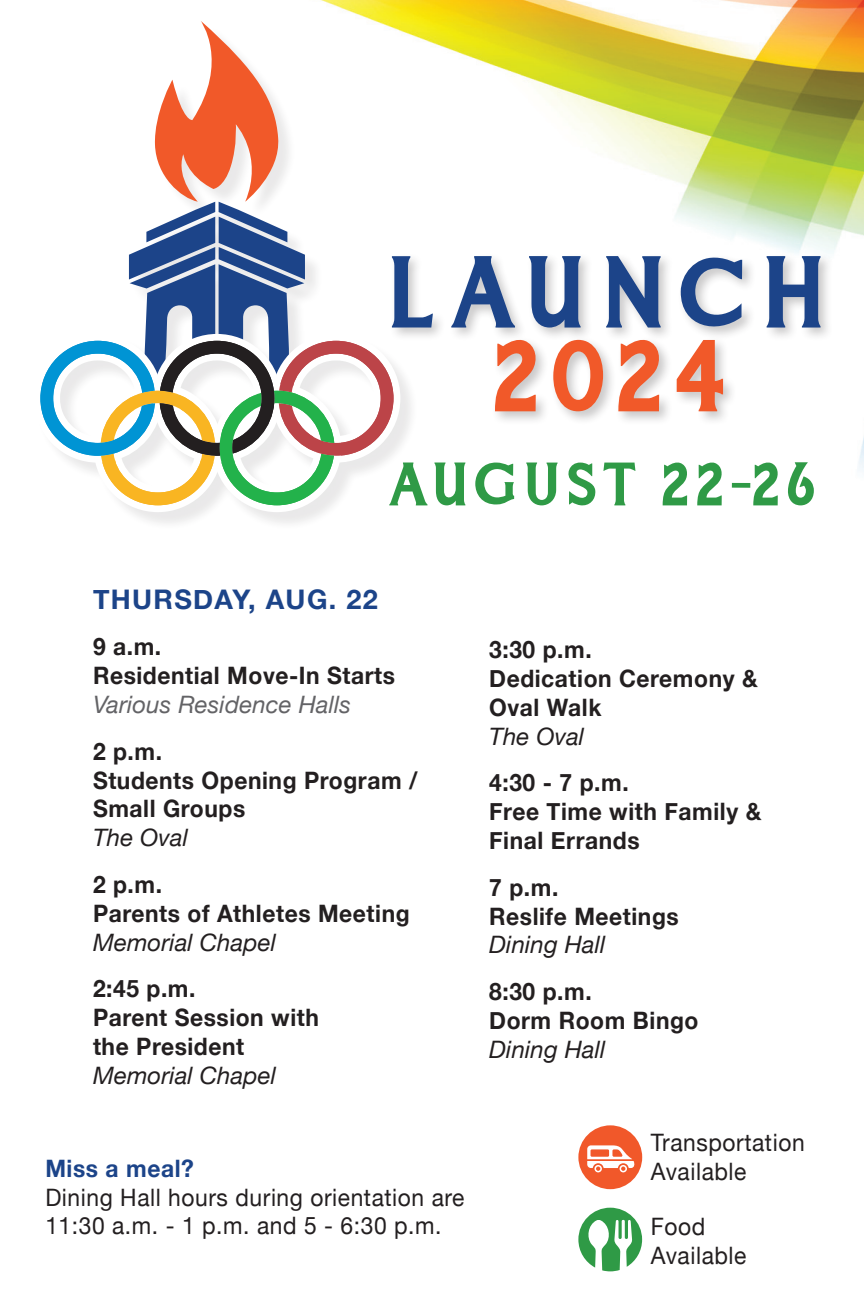
<style>
.page{position:relative;width:864px;height:1296px;background:#fff}
.page>*{position:absolute;margin:0;border:0;box-sizing:border-box;transform-origin:0 0}
.t1{font:58.8px "Raighton Font Four";letter-spacing:-.025em;color:#2f9a46}
.t2{font:700 27px "Helvetica Neue";letter-spacing:.05em;color:#1c4489}
.t3{font:700 24px/28.8px "Helvetica Neue";letter-spacing:.025em;color:#231f20;scale:.95 1}
.t4{font:24px/28.8px "Helvetica Neue";letter-spacing:.025em;color:#231f20;scale:.95 1}
.t5{font:italic 24px "Helvetica Neue";letter-spacing:.005em;color:#231f20}
.t6{font:italic 24px "Helvetica Neue";letter-spacing:.005em;color:#636366}
.t7{font:700 24px "Helvetica Neue";letter-spacing:.025em;color:#1c4489;scale:.95 1}
</style>
<div class="page">
<img style="left:320px;top:0;width:544px;height:472px">
<div style="left:36px;top:24px;width:383px;height:507px;background:#231f20;opacity:.1"></div>
<div style="left:389px;top:252px;width:445px;height:174px;background:#231f20;opacity:.25"></div>
<svg style="left:36px;top:21px;width:397px;height:491px"></svg>
<svg style="left:451px;top:256px;width:64px;height:72px"></svg>
<svg style="left:529px;top:256px;width:52px;height:72px"></svg>
<svg style="left:606px;top:256px;width:55px;height:72px"></svg>
<svg style="left:681px;top:257px;width:61px;height:71px"></svg>
<svg style="left:767px;top:256px;width:54px;height:72px"></svg>
<svg style="left:495px;top:339px;width:43px;height:72px"></svg>
<svg style="left:553px;top:340px;width:50px;height:71px"></svg>
<svg style="left:618px;top:339px;width:44px;height:72px"></svg>
<svg style="left:677px;top:340px;width:46px;height:71px"></svg>
<div style="left:578px;top:1125px;width:64px;height:64px;background:#f1582a;border-radius:50%"></div>
<svg style="left:587px;top:1145px;width:48px;height:27px"></svg>
<svg style="left:578px;top:1208px;width:64px;height:63px"></svg>
<h1 class="t1" style="left:389px;top:443px;width:438px">AUGust 22-26</h1>
<p class="t2" style="left:93px;top:578px;width:286px">THURSDAY, AUG. 22</p>
<p class="t3" style="left:93px;top:633px;width:320px">9 a.m.<br>Residential Move-In Starts</p>
<p class="t6" style="left:93px;top:687px;width:260px">Various Residence Halls</p>
<p class="t3" style="left:93px;top:737px;width:343px">2 p.m.<br>Students Opening Program /<br>Small Groups</p>
<p class="t5" style="left:93px;top:820px;width:97px">The Oval</p>
<p class="t3" style="left:93px;top:871px;width:335px">2 p.m.<br>Parents of Athletes Meeting</p>
<p class="t5" style="left:93px;top:925px;width:185px">Memorial Chapel</p>
<p class="t3" style="left:93px;top:975px;width:239px">2:45 p.m.<br>Parent Session with the President</p>
<p class="t5" style="left:93px;top:1058px;width:185px">Memorial Chapel</p>
<p class="t7" style="left:45px;top:1149px;width:158px">Miss a meal?</p>
<p class="t4" style="left:45px;top:1184px;width:443px">Dining Hall hours during orientation are<br>11:30 a.m. - 1 p.m. and 5 - 6:30 p.m.</p>
<p class="t3" style="left:489px;top:636px;width:284px">3:30 p.m.<br>Dedication Ceremony &amp;<br>Oval Walk</p>
<p class="t5" style="left:489px;top:719px;width:97px">The Oval</p>
<p class="t3" style="left:489px;top:769px;width:288px">4:30 - 7 p.m.<br>Free Time with Family &amp;<br>Final Errands</p>
<p class="t3" style="left:489px;top:873px;width:201px">7 p.m.<br>Reslife Meetings</p>
<p class="t5" style="left:489px;top:928px;width:118px">Dining Hall</p>
<p class="t3" style="left:489px;top:978px;width:222px">8:30 p.m.<br>Dorm Room Bingo</p>
<p class="t5" style="left:489px;top:1032px;width:118px">Dining Hall</p>
<p class="t4" style="left:651px;top:1130px;width:164px">Transportation<br>Available</p>
<p class="t4" style="left:651px;top:1214px;width:102px">Food<br>Available</p>
</div>
